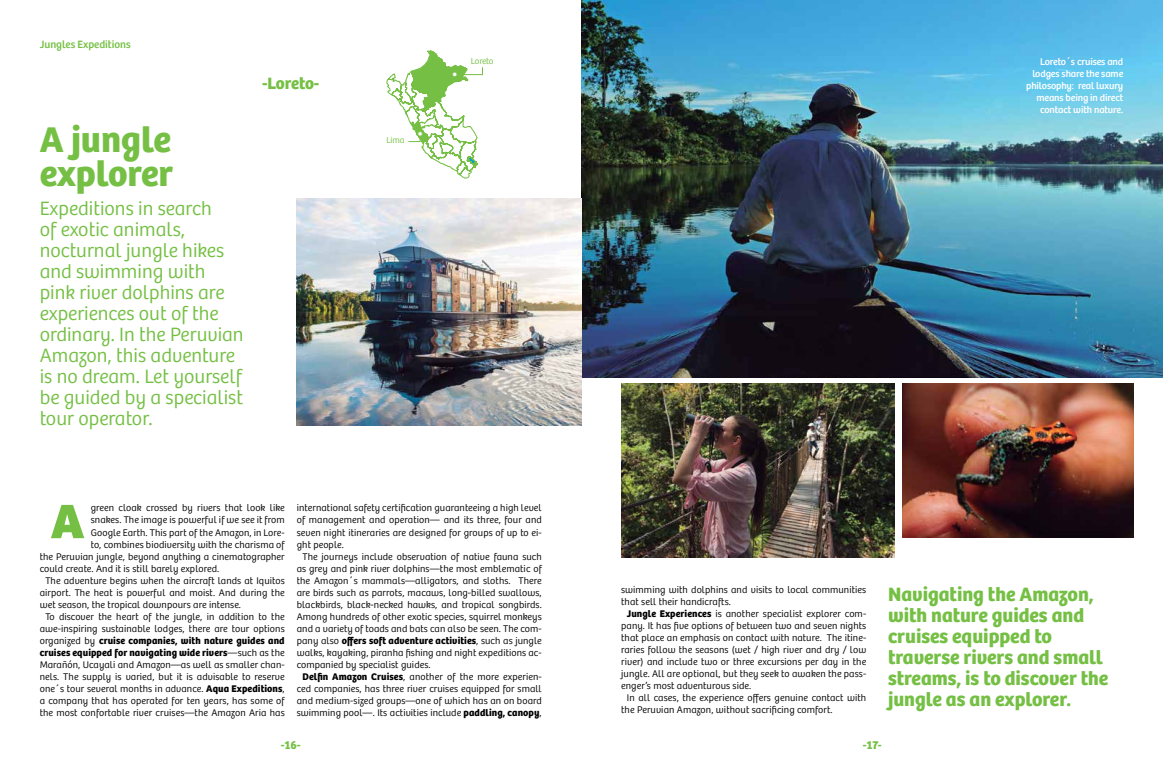
<style>
.page{position:relative;width:1163px;height:766px;background:#fff}
.page>*{position:absolute;margin:0;border:0;box-sizing:border-box;transform-origin:0 0}
.t1{font:800 50px "Bree";color:#75c044}
.t2{font:700 37px/34px "Bree Peru";color:#75c044}
.t3{font:300 20px/21px "Bree Peru";color:#75c044}
.t4{font:700 20px/21px "Bree Peru";color:#75c044}
.t5{font:700 17px "Bree Peru";letter-spacing:-.02em;color:#75c044}
.t6{font:700 12px "Bree";color:#75c044}
.t7{font:11px "Bree Peru";color:#75c044}
.t8{font:300 10px "Bree Peru";letter-spacing:.01em;color:#000}
.t9{font:700 10px "Bree Peru";letter-spacing:.01em;color:#000}
.t10{font:10px/12px "Bree";letter-spacing:-.01em;color:#fff;text-align:right}
.t11{font:300 9px "Bree Peru";letter-spacing:-.015em;color:#75c044}
.s1{font-weight:300}
.s2{font-weight:700}
</style>
<div class="page">
<img style="left:581px;top:0;width:581px;height:377px">
<img style="left:621px;top:383px;width:273px;height:174px">
<img style="left:902px;top:383px;width:230px;height:154px">
<img style="left:297px;top:198px;width:284px;height:227px">
<svg style="left:386px;top:50px;width:97px;height:129px"></svg>
<p class="t7" style="left:40px;top:38px;width:92px">Jungles Expeditions</p>
<h2 class="t2" style="left:40px;top:124px;width:135px">A jungle explorer</h2>
<p class="t3" style="left:40px;top:198px;width:205px">Expeditions in search<br>of exotic animals, nocturnal jungle hikes and swimming with pink river dolphins are experiences out of the ordinary. In the Peruvian<br>Amazon, this adventure is no dream. Let yourself be guided by a specialist tour operator.</p>
<h3 class="t5" style="left:262px;top:73px;width:59px">-Loreto-</h3>
<p class="t11" style="left:386px;top:135px;width:20px">Lima</p>
<p class="t11" style="left:471px;top:56px;width:24px">Loreto</p>
<p class="t8" style="left:91px;top:502px;width:195px">green cloak crossed by rivers that look like</p>
<p class="t8" style="left:91px;top:514px;width:195px">snakes. The image is powerful if we see it from</p>
<p class="t8" style="left:91px;top:526px;width:195px">Google Earth. This part of the Amazon, in Lore-</p>
<p class="t8" style="left:91px;top:538px;width:195px">to, combines biodiversity with the charisma of</p>
<p class="t8" style="left:40px;top:550px;width:246px">the Peruvian jungle, beyond anything a cinematographer</p>
<p class="t8" style="left:40px;top:562px;width:181px">could create. And it is still barely explored.</p>
<p class="t8" style="left:45px;top:574px;width:241px">The adventure begins when the aircraft lands at Iquitos</p>
<p class="t8" style="left:40px;top:586px;width:246px">airport. The heat is powerful and moist. And during the</p>
<p class="t8" style="left:40px;top:598px;width:203px">wet season, the tropical downpours are intense.</p>
<p class="t8" style="left:45px;top:610px;width:241px">To discover the heart of the jungle, in addition to the</p>
<p class="t8" style="left:40px;top:622px;width:246px">awe-inspiring sustainable lodges, there are tour options</p>
<p class="t9" style="left:40px;top:634px;width:246px"><span class="s1">organized by</span> cruise companies, with nature guides and</p>
<p class="t9" style="left:40px;top:646px;width:246px">cruises equipped for navigating wide rivers<span class="s1">—such as the</span></p>
<p class="t8" style="left:40px;top:658px;width:246px">Marañón, Ucayali and Amazon—as well as smaller chan-</p>
<p class="t8" style="left:40px;top:670px;width:246px">nels. The supply is varied, but it is advisable to reserve</p>
<p class="t8" style="left:40px;top:682px;width:246px">one´s tour several months in advance. <span class="s2">Aqua Expeditions</span>,</p>
<p class="t8" style="left:40px;top:694px;width:246px">a company that has operated for ten years, has some of</p>
<p class="t8" style="left:40px;top:706px;width:246px">the most confortable river cruises—the Amazon Aria has</p>
<h1 class="t1" style="left:51px;top:490px;width:35px">A</h1>
<p class="t8" style="left:297px;top:502px;width:246px">international safety certification guaranteeing a high level</p>
<p class="t8" style="left:297px;top:514px;width:246px">of management and operation— and its three, four and</p>
<p class="t8" style="left:297px;top:526px;width:246px">seven night itineraries are designed for groups of up to ei-</p>
<p class="t8" style="left:297px;top:538px;width:49px">ght people.</p>
<p class="t8" style="left:302px;top:550px;width:241px">The journeys include observation of native fauna such</p>
<p class="t8" style="left:297px;top:562px;width:246px">as grey and pink river dolphins—the most emblematic of</p>
<p class="t8" style="left:297px;top:574px;width:246px">the Amazon´s mammals—alligators, and sloths. There</p>
<p class="t8" style="left:297px;top:586px;width:246px">are birds such as parrots, macaws, long-billed swallows,</p>
<p class="t8" style="left:297px;top:598px;width:246px">blackbirds, black-necked hawks, and tropical songbirds.</p>
<p class="t8" style="left:297px;top:610px;width:246px">Among hundreds of other exotic species, squirrel monkeys</p>
<p class="t8" style="left:297px;top:622px;width:246px">and a variety of toads and bats can also be seen. The com-</p>
<p class="t9" style="left:297px;top:634px;width:246px"><span class="s1">pany also</span> offers soft adventure activities<span class="s1">, such as jungle</span></p>
<p class="t8" style="left:297px;top:646px;width:246px">walks, kayaking, piranha fishing and night expeditions ac-</p>
<p class="t8" style="left:297px;top:658px;width:135px">companied by specialist guides.</p>
<p class="t8" style="left:302px;top:670px;width:241px"><span class="s2">Delfin Amazon Cruises</span>, another of the more experien-</p>
<p class="t8" style="left:297px;top:682px;width:246px">ced companies, has three river cruises equipped for small</p>
<p class="t8" style="left:297px;top:694px;width:246px">and medium-sized groups—one of which has an on board</p>
<p class="t8" style="left:297px;top:706px;width:246px">swimming pool—. Its activities include <span class="s2">paddling, canopy</span>,</p>
<p class="t10" style="left:1025px;top:56px;width:99px">Loreto´s cruises and lodges share the same philosophy: real luxury means being in direct contact with nature.</p>
<p class="t8" style="left:621px;top:584px;width:246px">swimming with dolphins and visits to local communities</p>
<p class="t8" style="left:621px;top:596px;width:111px">that sell their handicrafts.</p>
<p class="t8" style="left:626px;top:608px;width:241px"><span class="s2">Jungle Experiences</span> is another specialist explorer com-</p>
<p class="t8" style="left:621px;top:620px;width:246px">pany. It has five options of between two and seven nights</p>
<p class="t8" style="left:621px;top:632px;width:246px">that place an emphasis on contact with nature. The itine-</p>
<p class="t8" style="left:621px;top:644px;width:246px">raries follow the seasons (wet / high river and dry / low</p>
<p class="t8" style="left:621px;top:656px;width:246px">river) and include two or three excursions per day in the</p>
<p class="t8" style="left:621px;top:668px;width:246px">jungle. All are optional, but they seek to awaken the pass-</p>
<p class="t8" style="left:621px;top:680px;width:132px">enger’s most adventurous side.</p>
<p class="t8" style="left:626px;top:692px;width:241px">In all cases, the experience offers genuine contact with</p>
<p class="t8" style="left:621px;top:704px;width:213px">the Peruvian Amazon, without sacrificing comfort.</p>
<h3 class="t4" style="left:887px;top:584px;width:222px">Navigating the Amazon, with nature guides and cruises equipped to traverse rivers and small streams, is to discover the jungle as an explorer.</h3>
<p class="t6" style="left:281px;top:737px;width:22px">-16-</p>
<p class="t6" style="left:862px;top:737px;width:21px">-17-</p>
</div>
